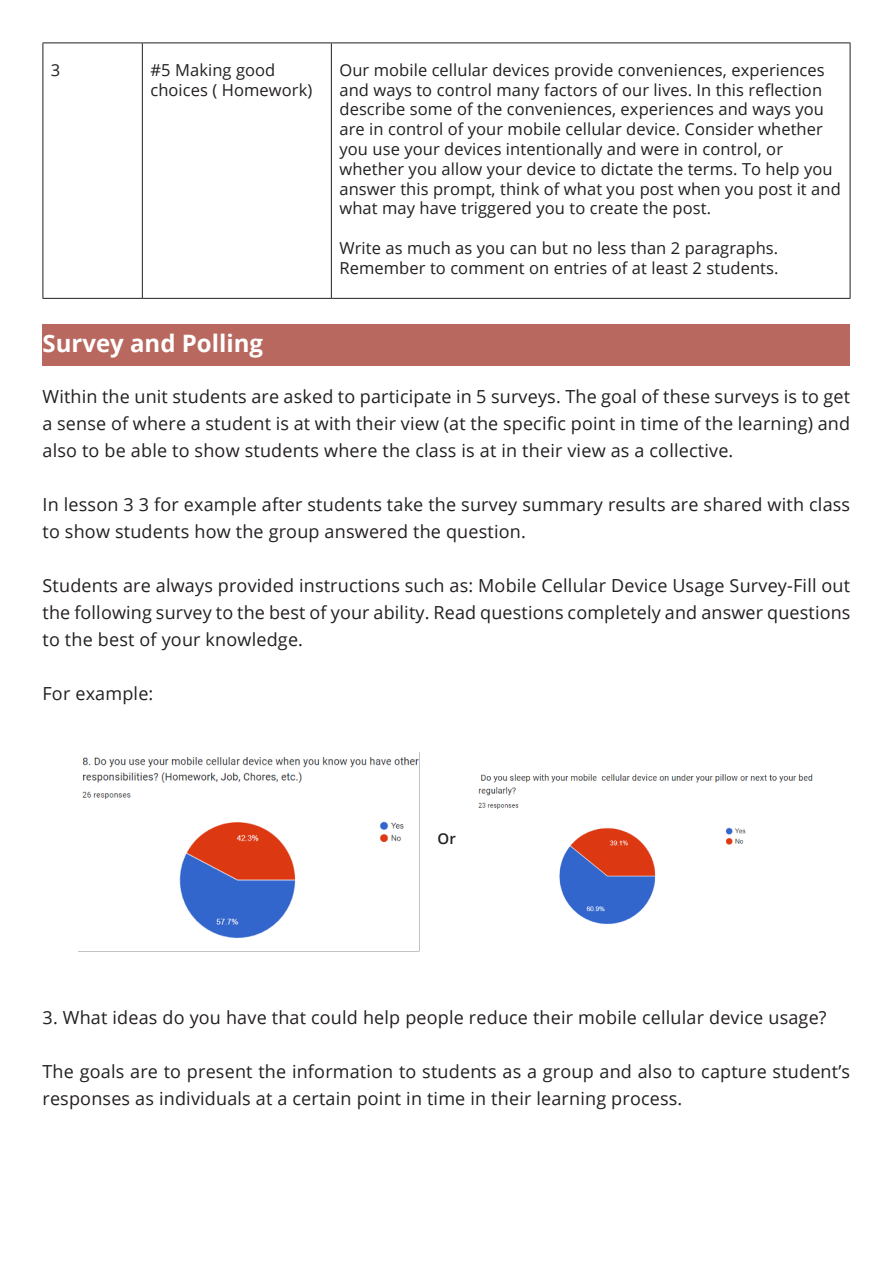
<style>
.page{position:relative;width:893px;height:1263px;background:#fff}
.page>*{position:absolute;margin:0;border:0;box-sizing:border-box;transform-origin:0 0}
.H2__Subheadig{font:700 24px "Open Sans";color:#fff}
.t1{font:18px/27px "Open Sans";letter-spacing:.01em;color:#231f20;text-align:justify}
.Reference_List{font:16.5px/19.8px "Open Sans";letter-spacing:.005em;color:#231f20}
.t2{font:600 15px "Open Sans";color:#231f20}
</style>
<div class="page">
<div style="left:43px;top:325px;width:807px;height:41px;background:#b96860"></div>
<hr style="left:43px;top:43px;width:99px;height:1px;background:#231f20">
<hr style="left:142px;top:43px;width:189px;height:1px;background:#231f20">
<hr style="left:331px;top:43px;width:519px;height:1px;background:#231f20">
<hr style="left:43px;top:298px;width:99px;height:1px;background:#231f20">
<hr style="left:142px;top:298px;width:189px;height:1px;background:#231f20">
<hr style="left:331px;top:298px;width:519px;height:1px;background:#231f20">
<hr style="left:43px;top:43px;width:1px;height:255px;background:#231f20">
<hr style="left:142px;top:43px;width:1px;height:255px;background:#231f20">
<hr style="left:331px;top:43px;width:1px;height:255px;background:#231f20">
<hr style="left:850px;top:43px;width:1px;height:255px;background:#231f20">
<img style="left:82px;top:757px;width:337px;height:182px">
<img style="left:478px;top:774px;width:335px;height:151px">
<p class="Reference_List" style="left:51px;top:59px;width:11px">3</p>
<p class="Reference_List" style="left:150px;top:59px;width:163px">#5 Making good choices ( Homework)</p>
<p class="Reference_List" style="left:339px;top:59px;width:503px">Our mobile cellular devices provide conveniences, experiences and ways to control many factors of our lives. In this reflection describe some of the conveniences, experiences and ways you are in control of your mobile cellular device. Consider whether you use your devices intentionally and were in control, or whether you allow your device to dictate the terms. To help you answer this prompt, think of what you post when you post it and what may have triggered you to create the post.</p>
<p class="Reference_List" style="left:339px;top:238px;width:440px">Write as much as you can but no less than 2 paragraphs.</p>
<p class="Reference_List" style="left:339px;top:257px;width:441px">Remember to comment on entries of at least 2 students.</p>
<h2 class="H2__Subheadig" style="left:43px;top:326px;width:222px">Survey and Polling</h2>
<p class="t1" style="left:43px;top:382px;width:809px">Within the unit students are asked to participate in 5 surveys. The goal of these surveys is to get a sense of where a student is at with their view (at the specific point in time of the learning) and also to be able to show students where the class is at in their view as a collective.</p>
<p class="t1" style="left:43px;top:490px;width:809px">In lesson 3 3 for example after students take the survey summary results are shared with class to show students how the group answered the question.</p>
<p class="t1" style="left:43px;top:571px;width:809px">Students are always provided instructions such as: Mobile Cellular Device Usage Survey-Fill out the following survey to the best of your ability. Read questions completely and answer questions to the best of your knowledge.</p>
<p class="t1" style="left:43px;top:679px;width:112px">For example:</p>
<p class="t2" style="left:437px;top:828px;width:20px">Or</p>
<p class="t1" style="left:43px;top:1003px;width:786px">3. What ideas do you have that could help people reduce their mobile cellular device usage?</p>
<p class="t1" style="left:43px;top:1057px;width:809px">The goals are to present the information to students as a group and also to capture student’s responses as individuals at a certain point in time in their learning process.</p>
</div>
